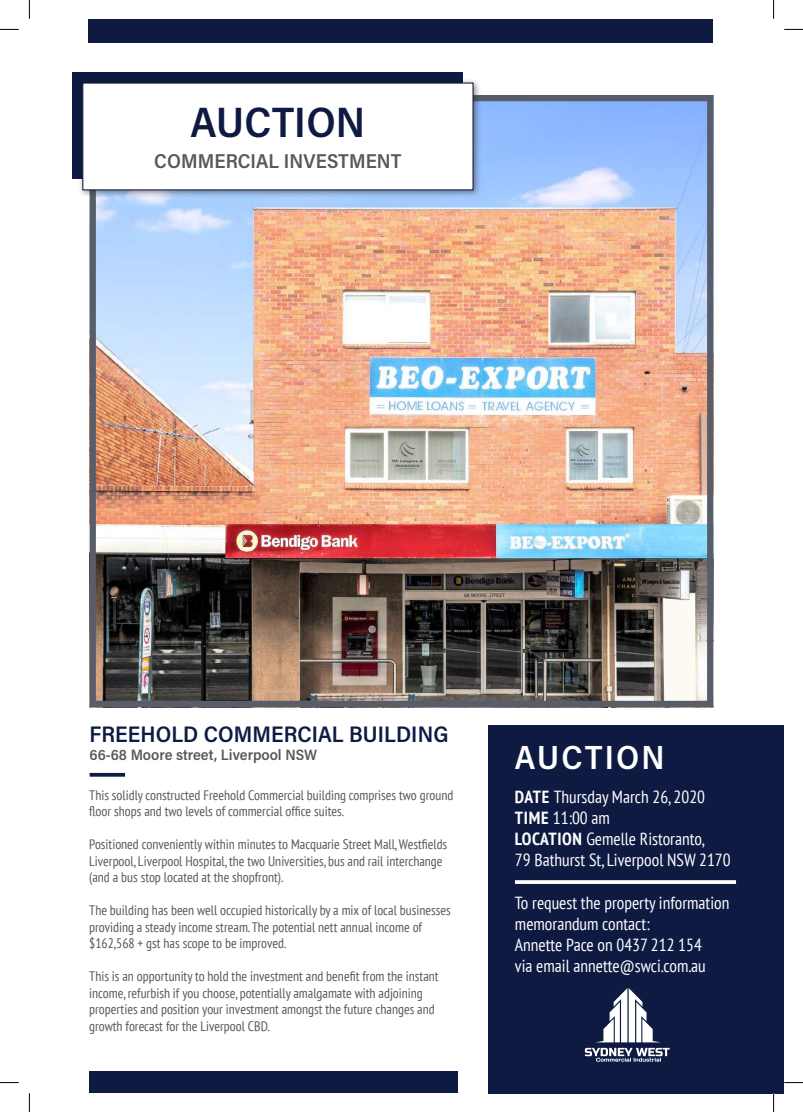
<style>
.page{position:relative;width:803px;height:1112px;background:#fff}
.page>*{position:absolute;margin:0;border:0;box-sizing:border-box;transform-origin:0 0}
.t1{font:600 42.5px "Acumin Pro Semi Cond";letter-spacing:.005em;color:#0e1a41}
.t2{font:600 33.5px "Acumin Pro Semi Cond";letter-spacing:.065em;color:#fff}
.t3{font:600 22.5px "Acumin Pro Semi Cond";letter-spacing:.005em;color:#0e1a41}
.t4{font:600 20.12px "Acumin Pro Semi Cond";letter-spacing:.005em;color:#57585a}
.t5{font:condensed 17.5px/21px "PT Sans";color:#fff}
.t6{font:600 15px "Acumin Pro Semi Cond";color:#57585a}
.t7{font:condensed 13.75px/16.5px "PT Sans";color:#57585a}
.s1{font-weight:700}
</style>
<div class="page">
<img style="left:97px;top:102px;width:609px;height:598px">
<div style="left:90px;top:95px;width:623px;height:612px;border:6px solid #595d6a"></div>
<div style="left:72px;top:72px;width:390px;height:107px;background:#0e1a41"></div>
<div style="left:78px;top:78px;width:404px;height:121px;background:#231f20;opacity:.5"></div>
<div style="left:82px;top:82px;width:391px;height:108px;background:#fff;border:1px solid #0e1a41"></div>
<div style="left:488px;top:725px;width:296px;height:367px;background:#0e1a41"></div>
<svg style="left:90px;top:772px;width:35px;height:4px"></svg>
<hr style="left:515px;top:880px;width:221px;height:3px;background:#fff">
<svg style="left:585px;top:988px;width:85px;height:73px"></svg>
<div style="left:88px;top:19px;width:625px;height:23px;background:#0e1a41"></div>
<div style="left:89px;top:1071px;width:368px;height:21px;background:#0e1a41"></div>
<svg style="left:0;top:29px;width:19px;height:1px"></svg>
<svg style="left:784px;top:29px;width:19px;height:1px"></svg>
<svg style="left:0;top:1082px;width:19px;height:1px"></svg>
<svg style="left:784px;top:1082px;width:19px;height:1px"></svg>
<svg style="left:29px;top:0;width:1px;height:19px"></svg>
<svg style="left:29px;top:1093px;width:1px;height:18px"></svg>
<svg style="left:773px;top:0;width:1px;height:19px"></svg>
<svg style="left:773px;top:1092px;width:1px;height:19px"></svg>
<h1 class="t1" style="left:190px;top:92px;width:176px">AUCTION</h1>
<h3 class="t4" style="left:154px;top:147px;width:249px">COMMERCIAL INVESTMENT</h3>
<h3 class="t3" style="left:90px;top:717px;width:360px">FREEHOLD COMMERCIAL BUILDING</h3>
<p class="t6" style="left:90px;top:743px;width:229px">66-68 Moore street, Liverpool NSW</p>
<p class="t7" style="left:89px;top:785px;width:366px">This solidly constructed Freehold Commercial building comprises two ground floor shops and two levels of commercial office suites.</p>
<p class="t7" style="left:89px;top:835px;width:360px">Positioned conveniently within minutes to Macquarie Street Mall, Westfields<br>Liverpool, Liverpool Hospital, the two Universities, bus and rail interchange (and a bus stop located at the shopfront).</p>
<p class="t7" style="left:89px;top:901px;width:363px">The building has been well occupied historically by a mix of local businesses providing a steady income stream. The potential nett annual income of $162,568 + gst has scope to be improved.</p>
<p class="t7" style="left:89px;top:967px;width:351px">This is an opportunity to hold the investment and benefit from the instant income, refurbish if you choose, potentially amalgamate with adjoining properties and position your investment amongst the future changes and growth forecast for the Liverpool CBD.</p>
<h2 class="t2" style="left:515px;top:734px;width:151px">AUCTION</h2>
<p class="t5" style="left:515px;top:785px;width:217px"><span class="s1">DATE</span> Thursday March 26, 2020<br><span class="s1">TIME</span> 11:00 am<br><span class="s1">LOCATION</span> Gemelle Ristoranto,<br>79 Bathurst St, Liverpool NSW 2170</p>
<p class="t5" style="left:515px;top:892px;width:216px">To request the property information memorandum contact:<br>Annette Pace on 0437 212 154<br>via email annette@swci.com.au</p>
</div>
